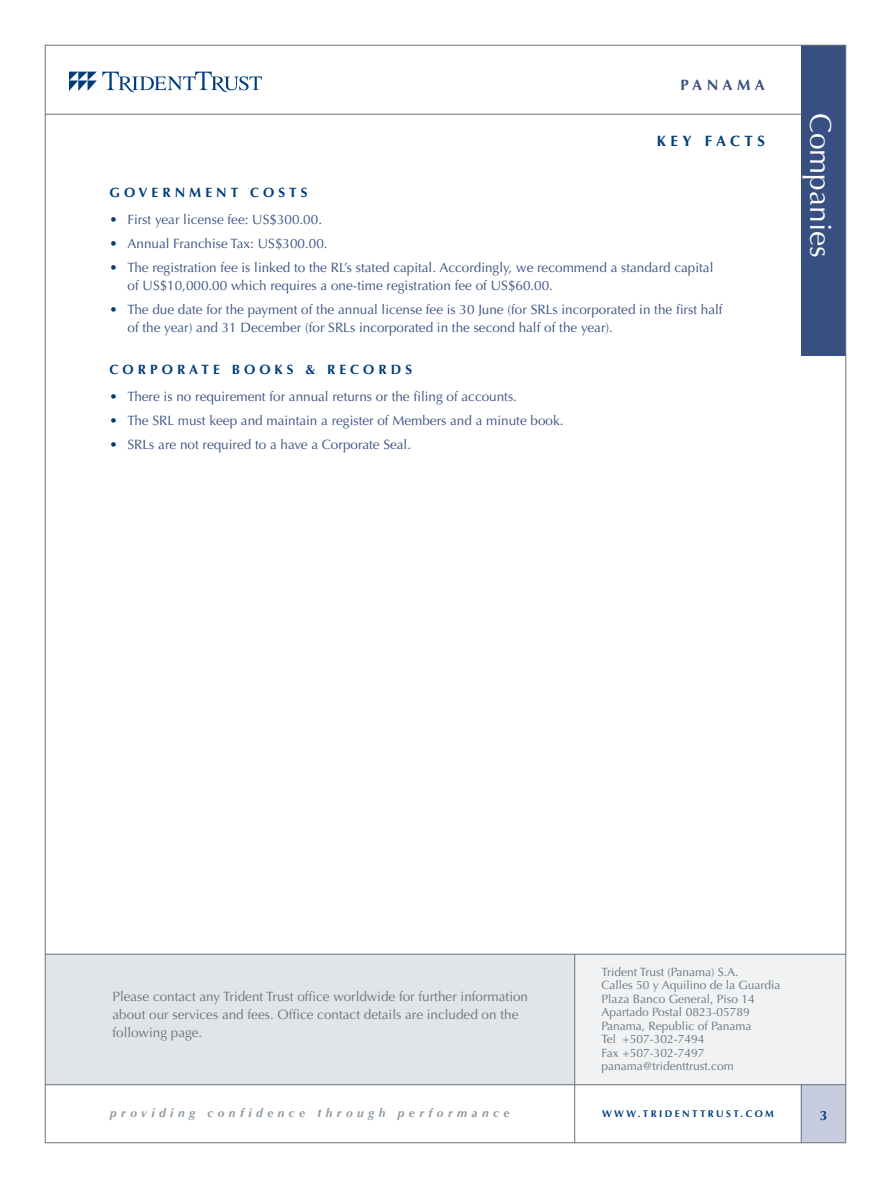
<style>
.page{position:relative;width:891px;height:1188px;background:#fff}
.page>*{position:absolute;margin:0;border:0;box-sizing:border-box;transform-origin:0 0}
.t1{font:30px "Optima LT Std";color:#fff}
.t2{font:700 15px "Optima LT Std";letter-spacing:.3em;color:#013d7d}
.t3{font:700 15px "Optima LT Std";letter-spacing:.3em;color:#385081}
.Bullets-1{font:13.5px/18px "Optima LT Std";color:#385081}
.xOffice-Contact_Line{font:13.5px/18px "Optima LT Std";color:#6a747b}
.Head_1{font:700 13.5px "Optima LT Std";letter-spacing:.3em;color:#013d7d}
.xOffice-Address_9_le{font:12px/13.5px "Optima LT Std";color:#6a747b}
.t4{font:italic 700 12px "Optima LT Std";letter-spacing:.37em;color:#8f99a1}
.t5{font:700 9.75px "Optima LT Std";letter-spacing:.25em;color:#013d7d}
.s1{color:#013d7d}
</style>
<div class="page">
<div style="left:45px;top:954px;width:801px;height:130px;background:#f0f2f3"></div>
<div style="left:45px;top:954px;width:530px;height:130px;background:#e2e5e8"></div>
<div style="left:801px;top:1084px;width:45px;height:59px;background:#c7ccde"></div>
<div style="left:801px;top:45px;width:45px;height:311px;background:#385081"></div>
<hr style="left:45px;top:1084px;width:801px;height:1px;background:#6a747b">
<hr style="left:801px;top:1084px;width:1px;height:59px;background:#6a747b">
<hr style="left:45px;top:114px;width:756px;height:1px;background:#6a747b">
<svg style="left:69px;top:72px;width:193px;height:20px"></svg>
<hr style="left:45px;top:954px;width:801px;height:1px;background:#6a747b">
<hr style="left:574px;top:954px;width:1px;height:189px;background:#6a747b">
<p class="t3" style="left:680px;top:76px;width:86px">PANAMA</p>
<p class="t2" style="left:657px;top:132px;width:110px">KEY FACTS</p>
<p class="Head_1" style="left:110px;top:185px;width:200px">GOVERNMENT COSTS</p>
<p class="Bullets-1" style="left:110px;top:211px;width:214px"><span class="s1">•</span> First year license fee: US$300.00.</p>
<p class="Bullets-1" style="left:110px;top:235px;width:220px"><span class="s1">•</span> Annual Franchise Tax: US$300.00.</p>
<p class="Bullets-1" style="left:128px;top:259px;width:587px;text-indent:-18px"><span class="s1">•</span> The registration fee is linked to the RL’s stated capital. Accordingly, we recommend a standard capital of US$10,000.00 which requires a one-time registration fee of US$60.00.</p>
<p class="Bullets-1" style="left:128px;top:301px;width:597px;text-indent:-18px"><span class="s1">•</span> The due date for the payment of the annual license fee is 30 June (for SRLs incorporated in the first half of the year) and 31 December (for SRLs incorporated in the second half of the year).</p>
<p class="Head_1" style="left:110px;top:362px;width:304px">CORPORATE BOOKS &amp; RECORDS</p>
<p class="Bullets-1" style="left:110px;top:388px;width:409px"><span class="s1">•</span> There is no requirement for annual returns or the filing of accounts.</p>
<p class="Bullets-1" style="left:110px;top:412px;width:456px"><span class="s1">•</span> The SRL must keep and maintain a register of Members and a minute book.</p>
<p class="Bullets-1" style="left:110px;top:436px;width:303px"><span class="s1">•</span> SRLs are not required to a have a Corporate Seal.</p>
<p class="t1" style="left:838px;top:112px;width:147px;rotate:90deg">Companies</p>
<p class="xOffice-Contact_Line" style="left:112px;top:988px;width:417px">Please contact any Trident Trust office worldwide for further information about our services and fees. Office contact details are included on the following page.</p>
<p class="xOffice-Address_9_le" style="left:602px;top:965px;width:138px">Trident Trust (Panama) S.A.</p>
<p class="xOffice-Address_9_le" style="left:602px;top:979px;width:180px">Calles 50 y Aquilino de la Guardia<br>Plaza Banco General, Piso 14</p>
<p class="xOffice-Address_9_le" style="left:602px;top:1006px;width:151px">Apartado Postal 0823-05789<br>Panama, Republic of Panama</p>
<p class="xOffice-Address_9_le" style="left:602px;top:1033px;width:104px">Tel +507-302-7494</p>
<p class="xOffice-Address_9_le" style="left:602px;top:1046px;width:104px">Fax +507-302-7497</p>
<p class="xOffice-Address_9_le" style="left:602px;top:1060px;width:134px">panama@tridenttrust.com</p>
<p class="t4" style="left:110px;top:1106px;width:401px">providing confidence through performance</p>
<p class="t5" style="left:602px;top:1108px;width:173px">WWW.TRIDENTTRUST.COM</p>
<p class="Head_1" style="left:820px;top:1107px;width:9px">3</p>
</div>
